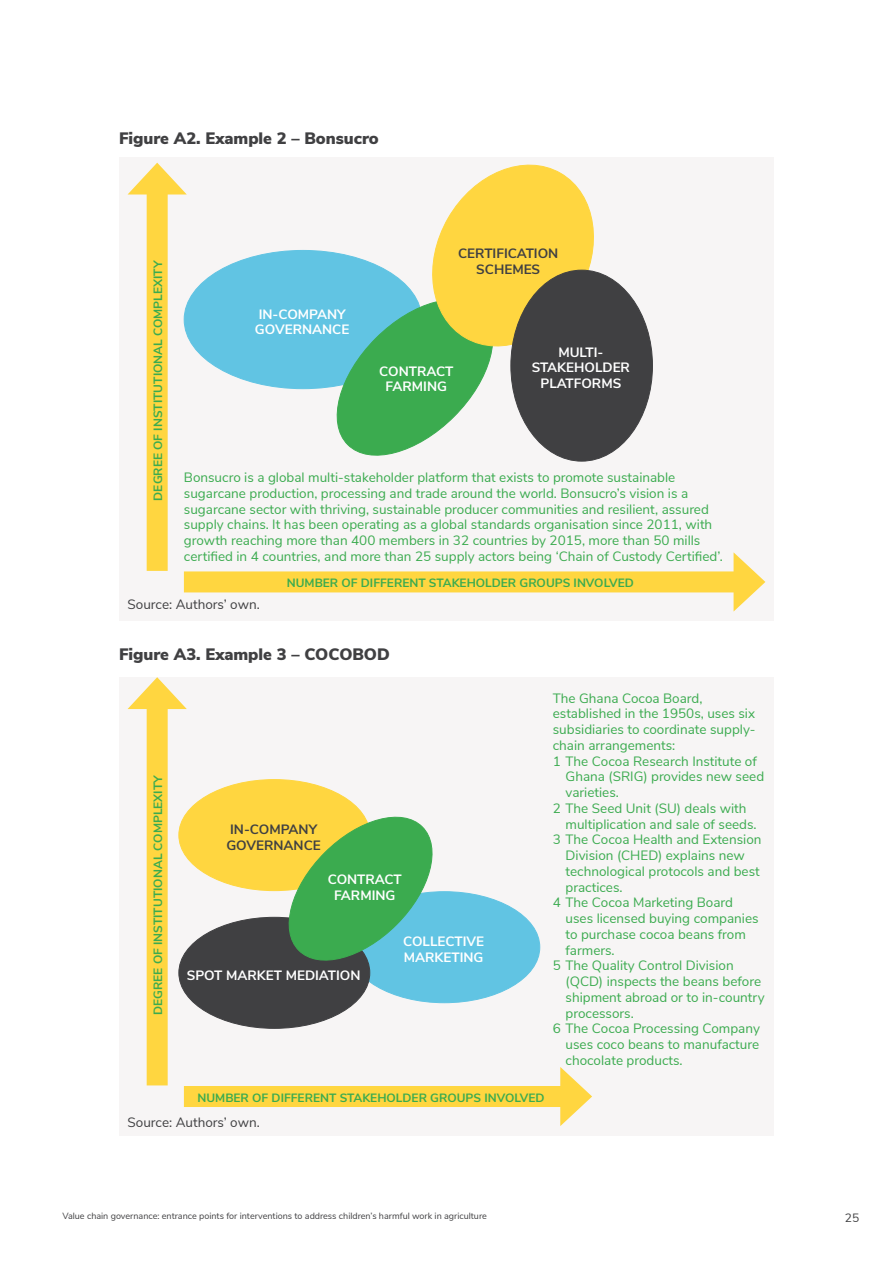
<style>
.page{position:relative;width:893px;height:1263px;background:#fff}
.page>*{position:absolute;margin:0;border:0;box-sizing:border-box;transform-origin:0 0}
.t1{font:900 16.5px "Nunito Sans";color:#404042}
.t2{font:13.5px/15.8px "Nunito Sans";color:#3bab4f}
.t3{font:700 13.5px/15.8px "Nunito Sans";color:#fff;text-align:center}
.t4{font:700 13.5px/15.8px "Nunito Sans";color:#404042;text-align:center}
.t5{font:13.5px "Nunito Sans";color:#404042}
.t6{font:700 12px "Nunito Sans";color:#3bab4f}
.t7{font:12px "Nunito Sans";color:#404042}
.t8{font:9px "Nunito Sans";color:#404042}
</style>
<div class="page">
<div style="left:119px;top:677px;width:655px;height:458px;background:#f7f5f5"></div>
<div style="left:147px;top:697px;width:21px;height:388px;background:#ffd640"></div>
<svg style="left:128px;top:677px;width:59px;height:32px"></svg>
<div style="left:184px;top:1086px;width:388px;height:21px;background:#ffd640"></div>
<svg style="left:560px;top:1067px;width:32px;height:59px"></svg>
<div style="left:119px;top:157px;width:655px;height:464px;background:#f7f5f5"></div>
<div style="left:147px;top:183px;width:21px;height:388px;background:#ffd640"></div>
<svg style="left:128px;top:163px;width:58px;height:31px"></svg>
<div style="left:184px;top:571px;width:561px;height:21px;background:#ffd640"></div>
<svg style="left:734px;top:553px;width:31px;height:58px"></svg>
<div style="left:184px;top:250px;width:238px;height:139px;background:#61c4e3;border-radius:50%"></div>
<svg style="left:326px;top:164px;width:278px;height:298px"></svg>
<div style="left:511px;top:270px;width:141px;height:191px;background:#404042;border-radius:50%"></div>
<div style="left:179px;top:779px;width:191px;height:112px;background:#ffd640;border-radius:50%"></div>
<div style="left:349px;top:892px;width:191px;height:111px;background:#61c4e3;border-radius:50%"></div>
<div style="left:179px;top:917px;width:191px;height:111px;background:#404042;border-radius:50%"></div>
<svg style="left:279px;top:806px;width:163px;height:165px"></svg>
<p class="t1" style="left:119px;top:126px;width:261px">Figure A2. Example 2 – Bonsucro</p>
<p class="t6" style="left:149px;top:500px;width:242px;rotate:-90deg">DEGREE OF INSTITUTIONAL COMPLEXITY</p>
<p class="t3" style="left:255px;top:305px;width:96px;text-align:left">IN-COMPANY<br>GOVERNANCE</p>
<p class="t4" style="left:458px;top:245px;width:102px">CERTIFICATION<br>SCHEMES</p>
<p class="t3" style="left:379px;top:362px;width:76px">CONTRACT<br>FARMING</p>
<p class="t3" style="left:532px;top:343px;width:100px">MULTI-<br>STAKEHOLDER<br>PLATFORMS</p>
<p class="t2" style="left:184px;top:469px;width:540px">Bonsucro is a global multi-stakeholder platform that exists to promote sustainable sugarcane production, processing and trade around the world. Bonsucro’s vision is a sugarcane sector with thriving, sustainable producer communities and resilient, assured supply chains. It has been operating as a global standards organisation since 2011, with growth reaching more than 400 members in 32 countries by 2015, more than 50 mills certified in 4 countries, and more than 25 supply actors being ‘Chain of Custody Certified’.</p>
<p class="t6" style="left:287px;top:574px;width:348px">NUMBER OF DIFFERENT STAKEHOLDER GROUPS INVOLVED</p>
<p class="t5" style="left:128px;top:594px;width:134px">Source: Authors’ own.</p>
<p class="t1" style="left:119px;top:642px;width:272px">Figure A3. Example 3 – COCOBOD</p>
<p class="t6" style="left:149px;top:1015px;width:242px;rotate:-90deg">DEGREE OF INSTITUTIONAL COMPLEXITY</p>
<p class="t4" style="left:226px;top:821px;width:96px;text-align:left">IN-COMPANY<br>GOVERNANCE</p>
<p class="t3" style="left:328px;top:871px;width:76px">CONTRACT<br>FARMING</p>
<p class="t3" style="left:403px;top:933px;width:83px;text-align:left">COLLECTIVE<br>MARKETING</p>
<p class="t3" style="left:187px;top:966px;width:175px">SPOT MARKET MEDIATION</p>
<p class="t2" style="left:553px;top:689px;width:151px">The Ghana Cocoa Board,</p>
<p class="t2" style="left:553px;top:705px;width:204px">established in the 1950s, uses six</p>
<p class="t2" style="left:553px;top:721px;width:204px">subsidiaries to coordinate supply-</p>
<p class="t2" style="left:553px;top:736px;width:124px">chain arrangements:</p>
<p class="t2" style="left:553px;top:752px;width:206px">1 The Cocoa Research Institute of</p>
<p class="t2" style="left:566px;top:768px;width:200px">Ghana (SRIG) provides new seed</p>
<p class="t2" style="left:566px;top:784px;width:55px">varieties.</p>
<p class="t2" style="left:553px;top:799px;width:195px">2 The Seed Unit (SU) deals with</p>
<p class="t2" style="left:566px;top:815px;width:193px">multiplication and sale of seeds.</p>
<p class="t2" style="left:553px;top:831px;width:210px">3 The Cocoa Health and Extension</p>
<p class="t2" style="left:566px;top:847px;width:181px">Division (CHED) explains new</p>
<p class="t2" style="left:566px;top:862px;width:196px">technological protocols and best</p>
<p class="t2" style="left:566px;top:878px;width:59px">practices.</p>
<p class="t2" style="left:553px;top:894px;width:182px">4 The Cocoa Marketing Board</p>
<p class="t2" style="left:566px;top:910px;width:195px">uses licensed buying companies</p>
<p class="t2" style="left:566px;top:925px;width:182px">to purchase cocoa beans from</p>
<p class="t2" style="left:566px;top:941px;width:51px">farmers.</p>
<p class="t2" style="left:553px;top:957px;width:182px">5 The Quality Control Division</p>
<p class="t2" style="left:566px;top:973px;width:197px">(QCD) inspects the beans before</p>
<p class="t2" style="left:566px;top:988px;width:201px">shipment abroad or to in-country</p>
<p class="t2" style="left:566px;top:1004px;width:70px">processors.</p>
<p class="t2" style="left:553px;top:1020px;width:209px">6 The Cocoa Processing Company</p>
<p class="t2" style="left:566px;top:1036px;width:195px">uses coco beans to manufacture</p>
<p class="t2" style="left:566px;top:1051px;width:119px">chocolate products.</p>
<p class="t6" style="left:198px;top:1089px;width:348px">NUMBER OF DIFFERENT STAKEHOLDER GROUPS INVOLVED</p>
<p class="t5" style="left:128px;top:1112px;width:134px">Source: Authors’ own.</p>
<p class="t8" style="left:62px;top:1209px;width:426px">Value chain governance: entrance points for interventions to address children’s harmful work in agriculture</p>
<p class="t7" style="left:845px;top:1209px;width:16px">25</p>
</div>
